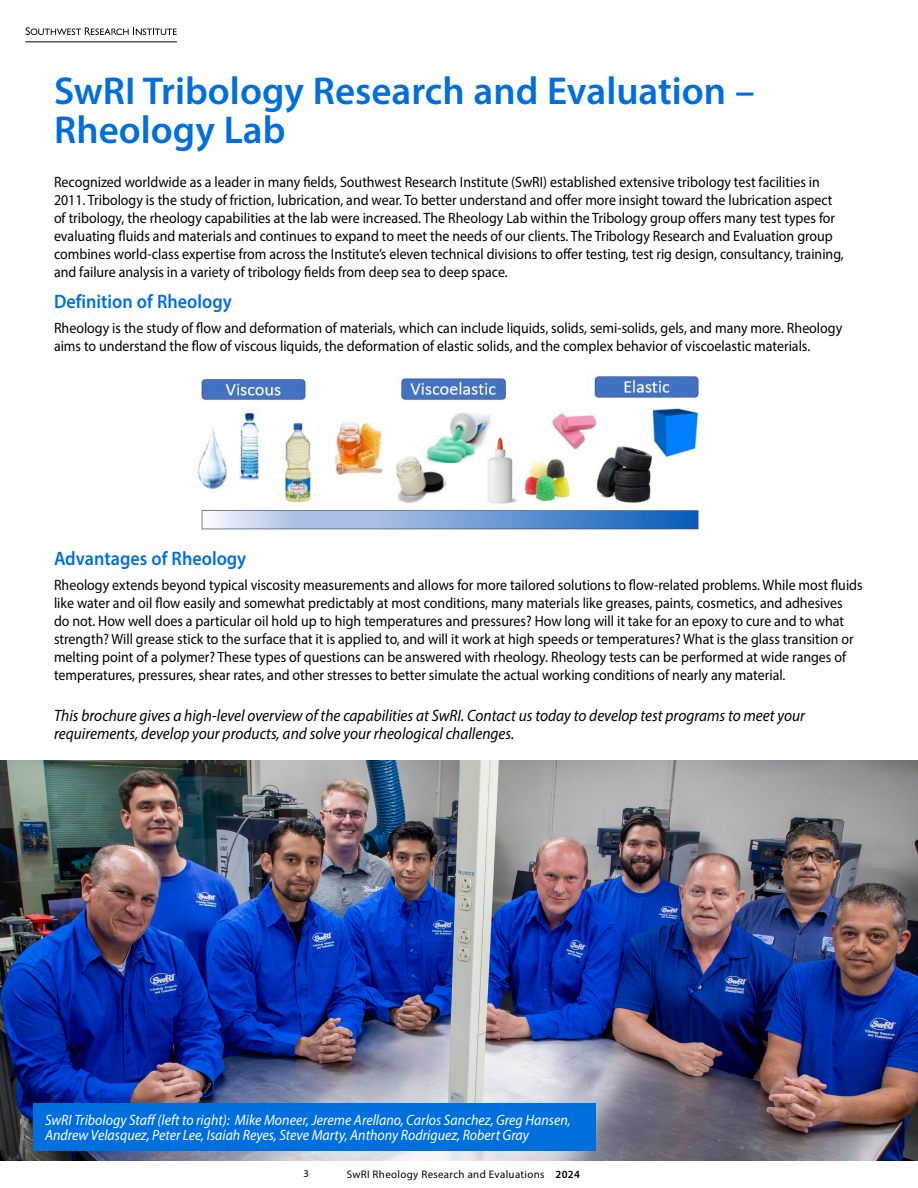
<style>
.page{position:relative;width:918px;height:1188px;background:#fff}
.page>*{position:absolute;margin:0;border:0;box-sizing:border-box;transform-origin:0 0}
.t1{font:600 39px/39px "Myriad Pro";color:#006fde}
.t2{font:600 19.5px "Myriad Pro";color:#006fde;scale:.93 1}
.t3{font:italic 16.5px/18px "Myriad Pro";color:#000;scale:.93 1}
.t4{font:15px/18px "Myriad Pro";color:#000;scale:.93 1}
.t5{font:italic 15px/15px "Myriad Pro";color:#fff;scale:.93 1}
.t6{font:10.95px "Myriad Pro";letter-spacing:.03em;color:#000}
.t7{font:10.5px "Myriad Pro";color:#000}
.s1{font-weight:600}
</style>
<div class="page">
<hr style="left:26px;top:42px;width:151px;height:1px;background:#000">
<svg style="left:26px;top:27px;width:151px;height:8px"></svg>
<img style="left:0;top:760px;width:918px;height:401px">
<div style="left:33px;top:1103px;width:563px;height:48px;background:#006fde"></div>
<img style="left:198px;top:375px;width:501px;height:155px">
<h1 class="t1" style="left:54px;top:70px;width:702px">SwRI Tribology Research and Evaluation –<br>Rheology Lab</h1>
<p class="t4" style="left:54px;top:172px;width:851px">Recognized worldwide as a leader in many fields, Southwest Research Institute (SwRI) established extensive tribology test facilities in 2011. Tribology is the study of friction, lubrication, and wear. To better understand and offer more insight toward the lubrication aspect of tribology, the rheology capabilities at the lab were increased. The Rheology Lab within the Tribology group offers many test types for evaluating fluids and materials and continues to expand to meet the needs of our clients. The Tribology Research and Evaluation group combines world-class expertise from across the Institute’s eleven technical divisions to offer testing, test rig design, consultancy, training, and failure analysis in a variety of tribology fields from deep sea to deep space.</p>
<h2 class="t2" style="left:54px;top:289px;width:193px">Definition of Rheology</h2>
<p class="t4" style="left:54px;top:319px;width:849px">Rheology is the study of flow and deformation of materials, which can include liquids, solids, semi-solids, gels, and many more. Rheology aims to understand the flow of viscous liquids, the deformation of elastic solids, and the complex behavior of viscoelastic materials.</p>
<h2 class="t2" style="left:54px;top:546px;width:208px">Advantages of Rheology</h2>
<p class="t4" style="left:54px;top:575px;width:871px">Rheology extends beyond typical viscosity measurements and allows for more tailored solutions to flow-related problems. While most fluids like water and oil flow easily and somewhat predictably at most conditions, many materials like greases, paints, cosmetics, and adhesives<br>do not. How well does a particular oil hold up to high temperatures and pressures? How long will it take for an epoxy to cure and to what strength? Will grease stick to the surface that it is applied to, and will it work at high speeds or temperatures? What is the glass transition or melting point of a polymer? These types of questions can be answered with rheology. Rheology tests can be performed at wide ranges of temperatures, pressures, shear rates, and other stresses to better simulate the actual working conditions of nearly any material.</p>
<p class="t3" style="left:54px;top:707px;width:809px">This brochure gives a high-level overview of the capabilities at SwRI. Contact us today to develop test programs to meet your requirements, develop your products, and solve your rheological challenges.</p>
<p class="t5" style="left:45px;top:1113px;width:567px">SwRI Tribology Staff (left to right): Mike Moneer, Jereme Arellano, Carlos Sanchez, Greg Hansen,<br>Andrew Velasquez, Peter Lee, Isaiah Reyes, Steve Marty, Anthony Rodriguez, Robert Gray</p>
<p class="t7" style="left:303px;top:1167px;width:7px">3</p>
<p class="t6" style="left:347px;top:1167px;width:235px">SwRI Rheology Research and Evaluations <span class="s1">2024</span></p>
</div>
